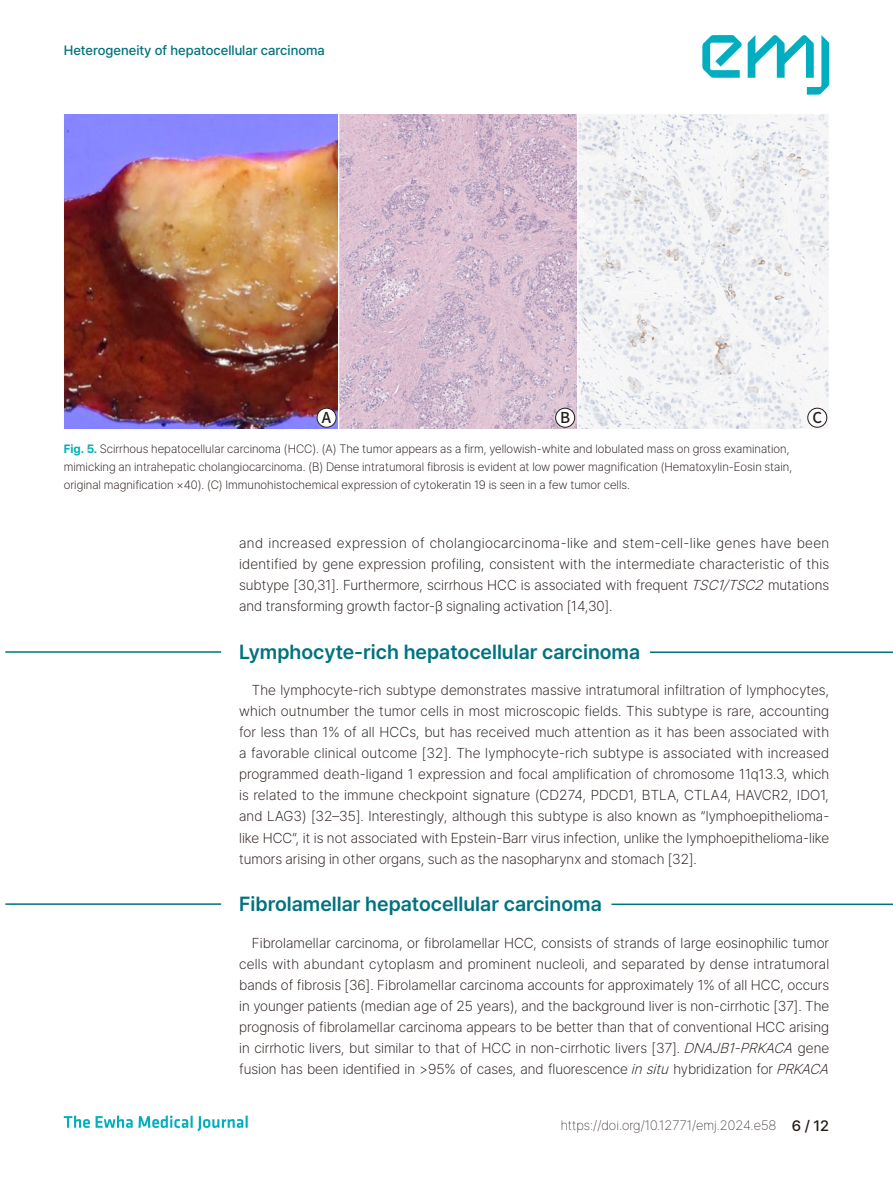
<style>
.page{position:relative;width:893px;height:1191px;background:#fff}
.page>*{position:absolute;margin:0;border:0;box-sizing:border-box;transform-origin:0 0}
.heading_1st{font:600 20.25px "Pretendard";color:#00727e}
.t1{font:500 15px "Noto Sans CJ Kkr";color:#231916}
.main_text{font:200 14.25px/21px "Pretendard";color:#231916;text-align:justify}
.t2{font:100 13.5px "Pretendard";color:#231916}
.t3{font:500 13.5px "Pretendard";color:#00727e}
.Figure_title{font:200 12px/18px "Pretendard";color:#231916}
.s1{font-weight:700;color:#00aebf}
.s2{font-style:italic}
.s3{font-weight:500;font-size:15px}
</style>
<div class="page">
<svg style="left:64px;top:1115px;width:184px;height:16px"></svg>
<svg style="left:702px;top:35px;width:40px;height:43px"></svg>
<svg style="left:748px;top:35px;width:81px;height:60px"></svg>
<hr style="left:252px;top:651px;width:641px;height:2px;background:#00727e">
<hr style="left:5px;top:651px;width:216px;height:2px;background:#00727e">
<div style="left:239px;top:642px;width:411px;height:19px;background:#fff"></div>
<hr style="left:252px;top:903px;width:641px;height:2px;background:#00727e">
<hr style="left:5px;top:903px;width:216px;height:2px;background:#00727e">
<div style="left:239px;top:894px;width:372px;height:19px;background:#fff"></div>
<img style="left:64px;top:115px;width:765px;height:313px">
<div style="left:317px;top:408px;width:19px;height:19px;background:#fff;border-radius:50%"></div>
<div style="left:317px;top:408px;width:19px;height:19px;border:1px solid #231916;border-radius:50%"></div>
<div style="left:555px;top:408px;width:20px;height:19px;background:#fff;border-radius:50%"></div>
<div style="left:555px;top:408px;width:20px;height:19px;border:1px solid #231916;border-radius:50%"></div>
<div style="left:807px;top:408px;width:20px;height:19px;background:#fff;border-radius:50%"></div>
<div style="left:807px;top:408px;width:20px;height:19px;border:1px solid #231916;border-radius:50%"></div>
<p class="t3" style="left:64px;top:41px;width:263px">Heterogeneity of hepatocellular carcinoma</p>
<p class="t1" style="left:322px;top:409px;width:11px">A</p>
<p class="t1" style="left:560px;top:409px;width:12px">B</p>
<p class="t1" style="left:812px;top:409px;width:11px">C</p>
<p class="Figure_title" style="left:64px;top:439px;width:730px"><span class="s1">Fig. 5.</span> Scirrhous hepatocellular carcinoma (HCC). (A) The tumor appears as a firm, yellowish-white and lobulated mass on gross examination, mimicking an intrahepatic cholangiocarcinoma. (B) Dense intratumoral fibrosis is evident at low power magnification (Hematoxylin-Eosin stain, original magnification ×40). (C) Immunohistochemical expression of cytokeratin 19 is seen in a few tumor cells.</p>
<p class="main_text" style="left:239px;top:532px;width:592px">and increased expression of cholangiocarcinoma-like and stem-cell-like genes have been identified by gene expression profiling, consistent with the intermediate characteristic of this subtype [30,31]. Furthermore, scirrhous HCC is associated with frequent <span class="s2">TSC1/TSC2</span> mutations and transforming growth factor-β signaling activation [14,30].</p>
<p class="heading_1st" style="left:239px;top:637px;width:403px">Lymphocyte-rich hepatocellular carcinoma</p>
<p class="main_text" style="left:239px;top:679px;width:592px;text-indent:13px">The lymphocyte-rich subtype demonstrates massive intratumoral infiltration of lymphocytes, which outnumber the tumor cells in most microscopic fields. This subtype is rare, accounting for less than 1% of all HCCs, but has received much attention as it has been associated with a favorable clinical outcome [32]. The lymphocyte-rich subtype is associated with increased programmed death-ligand 1 expression and focal amplification of chromosome 11q13.3, which is related to the immune checkpoint signature (CD274, PDCD1, BTLA, CTLA4, HAVCR2, IDO1, and LAG3) [32–35]. Interestingly, although this subtype is also known as “lymphoepithelioma&shy;like HCC”, it is not associated with Epstein-Barr virus infection, unlike the lymphoepithelioma-like tumors arising in other organs, such as the nasopharynx and stomach [32].</p>
<p class="heading_1st" style="left:239px;top:889px;width:364px">Fibrolamellar hepatocellular carcinoma</p>
<p class="main_text" style="left:239px;top:931px;width:595px;text-align:left;text-indent:13px">Fibrolamellar carcinoma, or fibrolamellar HCC, consists of strands of large eosinophilic tumor cells with abundant cytoplasm and prominent nucleoli, and separated by dense intratumoral bands of fibrosis [36]. Fibrolamellar carcinoma accounts for approximately 1% of all HCC, occurs in younger patients (median age of 25 years), and the background liver is non-cirrhotic [37]. The prognosis of fibrolamellar carcinoma appears to be better than that of conventional HCC arising in cirrhotic livers, but similar to that of HCC in non-cirrhotic livers [37]. <span class="s2">DNAJB1-PRKACA</span> gene fusion has been identified in &gt;95% of cases, and fluorescence <span class="s2">insitu</span> hybridization for <span class="s2">PRKACA</span></p>
<p class="t2" style="left:561px;top:1116px;width:270px">https://doi.org/10.12771/emj.2024.e58 <span class="s3">6 / 12</span></p>
</div>
